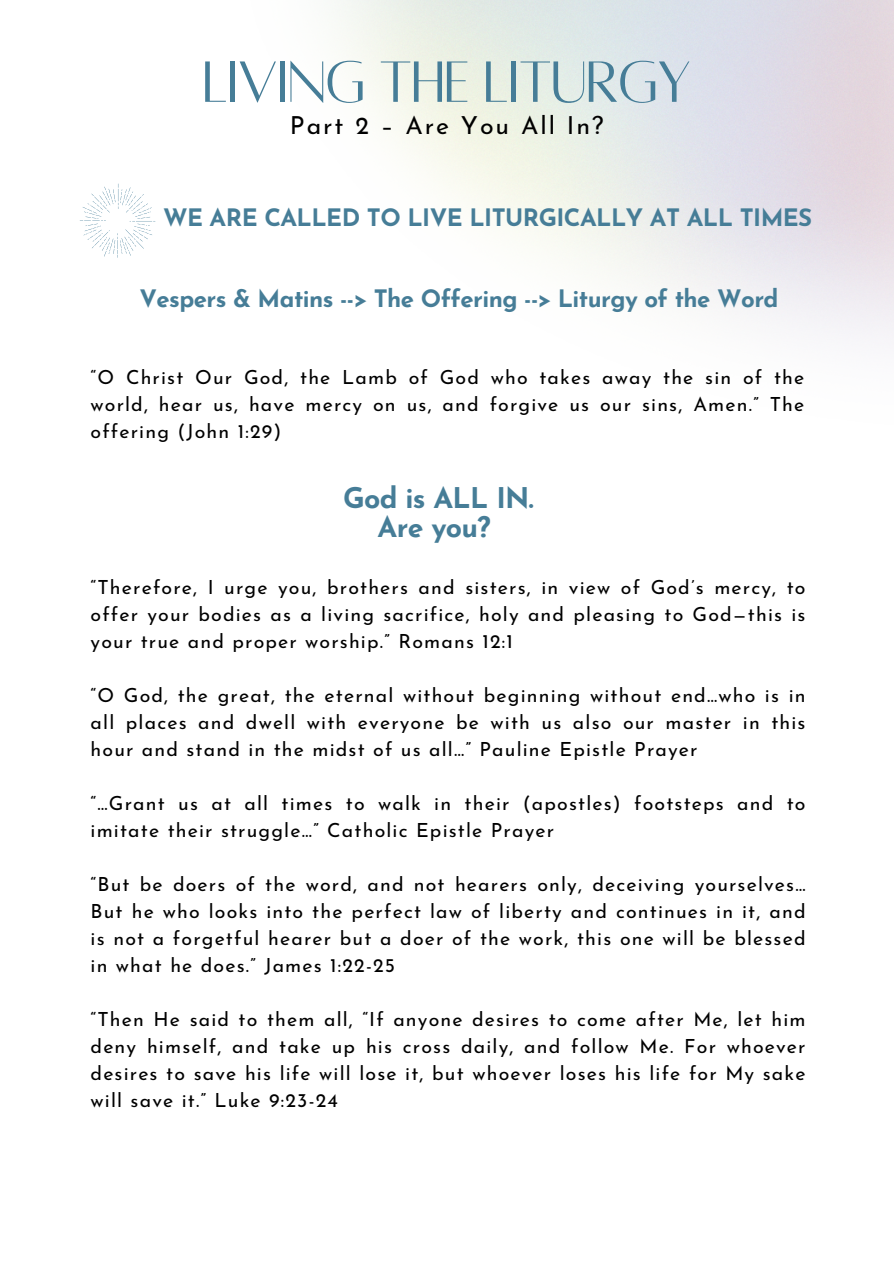
<style>
.page{position:relative;width:894px;height:1264px;background:#fff}
.page>*{position:absolute;margin:0;border:0;box-sizing:border-box;transform-origin:0 0}
.t1{font:64.2px "Alta regular";letter-spacing:-.025em;color:#467d97}
.t2{font:700 28.5px/29.2px "Josefin Sans";letter-spacing:-.025em;color:#467d97;text-align:center}
.t3{font:24.9px "Josefin Sans";letter-spacing:.08em;color:#000}
.t4{font:700 24px "Josefin Sans";letter-spacing:-.025em;color:#467d97}
.t5{font:19.5px/27px "Josefin Sans";letter-spacing:.06em;color:#000;text-align:justify}
</style>
<div class="page">
<svg style="left:80px;top:184px;width:75px;height:74px"></svg>
<p class="t1" style="left:202px;top:50px;width:491px">LIVING THE LITURGY</p>
<h1 class="t3" style="left:290px;top:115px;width:315px">Part 2 – Are You All In?</h1>
<p class="t4" style="left:163px;top:208px;width:650px">WE ARE CALLED TO LIVE LITURGICALLY AT ALL TIMES</p>
<p class="t4" style="left:139px;top:289px;width:640px">Vespers &amp; Matins --&gt; The Offering --&gt; Liturgy of the Word</p>
<h5 class="t5" style="left:91px;top:365px;width:715px">“O Christ Our God, the Lamb of God who takes away the sin of the world, hear us, have mercy on us, and forgive us our sins, Amen.” The offering (John 1:29)</h5>
<p class="t2" style="left:343px;top:486px;width:192px">God is ALL IN.<br>Are you?</p>
<p class="t5" style="left:91px;top:576px;width:716px">“Therefore, I urge you, brothers and sisters, in view of God’s mercy, to offer your bodies as a living sacrifice, holy and pleasing to God—this is your true and proper worship.” Romans 12:1</p>
<h3 class="t5" style="left:91px;top:684px;width:716px">“O God, the great, the eternal without beginning without end…who is in all places and dwell with everyone be with us also our master in this hour and stand in the midst of us all…” Pauline Epistle Prayer</h3>
<h4 class="t5" style="left:91px;top:792px;width:716px">“…Grant us at all times to walk in their (apostles) footsteps and to imitate their struggle…” Catholic Epistle Prayer</h4>
<p class="t5" style="left:91px;top:873px;width:716px">“But be doers of the word, and not hearers only, deceiving yourselves… But he who looks into the perfect law of liberty and continues in it, and is not a forgetful hearer but a doer of the work, this one will be blessed in what he does.” James 1:22-25</p>
<h2 class="t5" style="left:91px;top:1008px;width:716px">“Then He said to them all, “If anyone desires to come after Me, let him deny himself, and take up his cross daily, and follow Me. For whoever desires to save his life will lose it, but whoever loses his life for My sake will save it.” Luke 9:23-24</h2>
</div>
